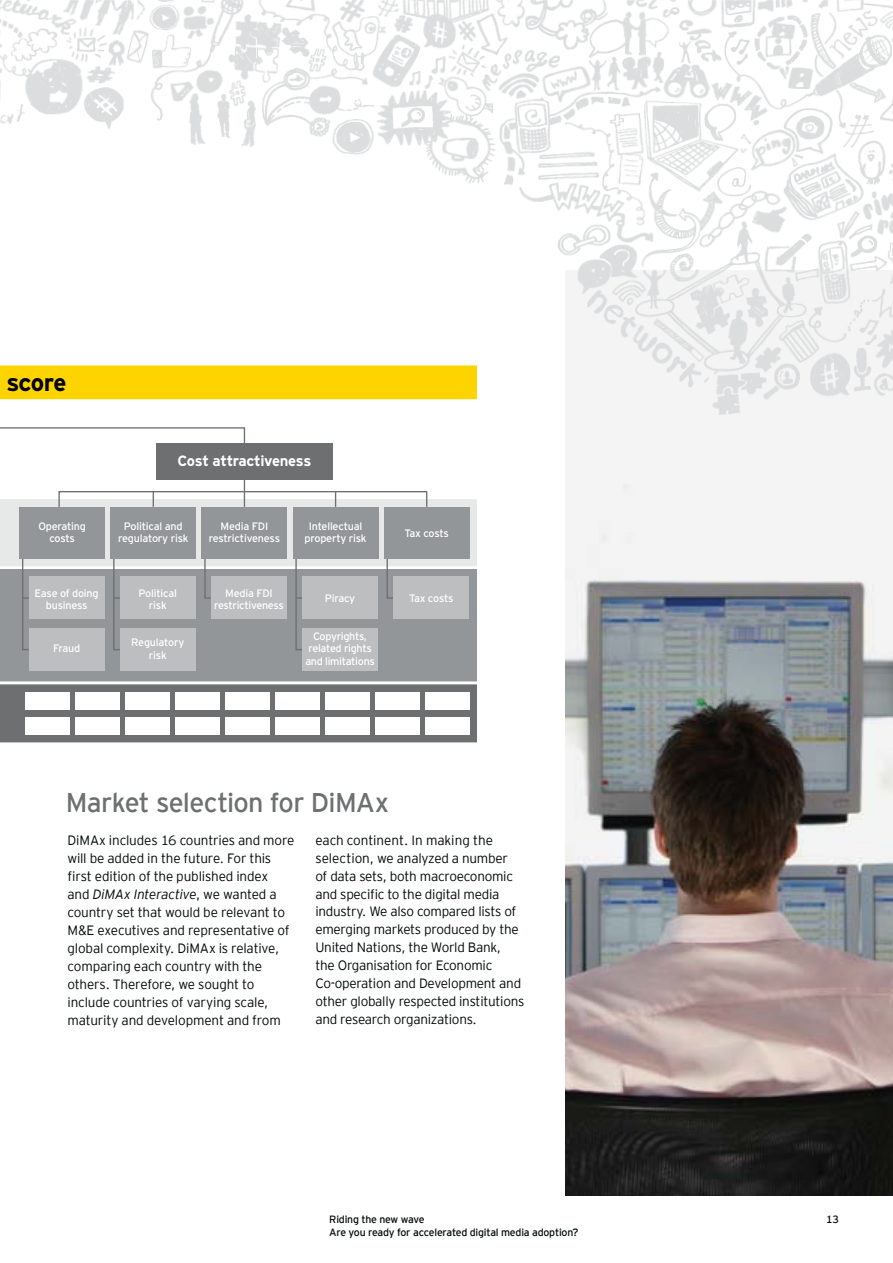
<style>
.page{position:relative;width:893px;height:1263px;background:#fff}
.page>*{position:absolute;margin:0;border:0;box-sizing:border-box;transform-origin:0 0}
.t1{font:27px "EY Interstate";letter-spacing:-.025em;color:#6d6f71}
.t2{font:700 24.3px "EY Interstate";letter-spacing:-.035em;color:#010202}
.t3{font:700 14.85px "EY Interstate";letter-spacing:-.025em;color:#fff}
.t4{font:300 13.5px/18px "EY Interstate";letter-spacing:-.02em;color:#040809}
.t5{font:10.8px/12.1px "EY Interstate";letter-spacing:-.02em;color:#fff;text-align:center}
.t6{font:10.5px/12.8px "EY Interstate";letter-spacing:-.02em;color:#040809}
.s1{font-style:italic}
</style>
<div class="page">
<img style="left:565px;top:424px;width:328px;height:771px">
<img style="left:0;top:0;width:893px;height:424px">
<div style="left:0;top:575px;width:477px;height:89px;background:#939698"></div>
<svg style="left:0;top:479px;width:477px;height:96px"></svg>
<svg style="left:0;top:664px;width:477px;height:79px;background:#8a8c8e"></svg>
<svg style="left:0;top:363px;width:479px;height:39px;background:#fed923"></svg>
<svg style="left:21px;top:559px;width:9px;height:92px"></svg>
<svg style="left:112px;top:559px;width:9px;height:92px"></svg>
<svg style="left:295px;top:559px;width:8px;height:92px"></svg>
<svg style="left:204px;top:559px;width:8px;height:40px"></svg>
<svg style="left:386px;top:559px;width:9px;height:40px"></svg>
<svg style="left:0;top:427px;width:245px;height:16px"></svg>
<div style="left:58px;top:491px;width:369px;height:17px;border:1px solid #6d6f71"></div>
<svg style="left:153px;top:492px;width:1px;height:15px"></svg>
<svg style="left:244px;top:480px;width:1px;height:27px"></svg>
<svg style="left:335px;top:492px;width:1px;height:15px"></svg>
<div style="left:293px;top:507px;width:85px;height:52px;background:#939698"></div>
<div style="left:202px;top:507px;width:85px;height:52px;background:#939698"></div>
<div style="left:111px;top:507px;width:85px;height:52px;background:#939698"></div>
<div style="left:20px;top:507px;width:85px;height:52px;background:#939698"></div>
<div style="left:384px;top:507px;width:85px;height:52px;background:#939698"></div>
<div style="left:29px;top:577px;width:76px;height:42px;background:#bdbec0"></div>
<div style="left:29px;top:628px;width:76px;height:43px;background:#bdbec0"></div>
<div style="left:120px;top:577px;width:76px;height:42px;background:#bdbec0"></div>
<div style="left:120px;top:628px;width:76px;height:43px;background:#bdbec0"></div>
<div style="left:302px;top:577px;width:76px;height:42px;background:#bdbec0"></div>
<div style="left:302px;top:628px;width:76px;height:43px;background:#bdbec0"></div>
<div style="left:211px;top:577px;width:76px;height:42px;background:#bdbec0"></div>
<div style="left:393px;top:577px;width:76px;height:42px;background:#bdbec0"></div>
<div style="left:26px;top:692px;width:44px;height:17px;background:#fff"></div>
<div style="left:76px;top:692px;width:44px;height:17px;background:#fff"></div>
<div style="left:126px;top:692px;width:44px;height:17px;background:#fff"></div>
<div style="left:175px;top:692px;width:45px;height:17px;background:#fff"></div>
<div style="left:225px;top:692px;width:44px;height:17px;background:#fff"></div>
<div style="left:275px;top:692px;width:44px;height:17px;background:#fff"></div>
<div style="left:325px;top:692px;width:44px;height:17px;background:#fff"></div>
<div style="left:375px;top:692px;width:44px;height:17px;background:#fff"></div>
<div style="left:425px;top:692px;width:44px;height:17px;background:#fff"></div>
<div style="left:26px;top:718px;width:44px;height:17px;background:#fff"></div>
<div style="left:76px;top:718px;width:44px;height:17px;background:#fff"></div>
<div style="left:126px;top:718px;width:44px;height:17px;background:#fff"></div>
<div style="left:175px;top:718px;width:45px;height:17px;background:#fff"></div>
<div style="left:225px;top:718px;width:44px;height:17px;background:#fff"></div>
<div style="left:275px;top:718px;width:44px;height:17px;background:#fff"></div>
<div style="left:325px;top:718px;width:44px;height:17px;background:#fff"></div>
<div style="left:375px;top:718px;width:44px;height:17px;background:#fff"></div>
<div style="left:425px;top:718px;width:44px;height:17px;background:#fff"></div>
<div style="left:156px;top:443px;width:176px;height:37px;background:#6d6f71"></div>
<h2 class="t2" style="left:6px;top:373px;width:62px">score</h2>
<p class="t3" style="left:178px;top:455px;width:135px">Cost attractiveness</p>
<p class="t5" style="left:38px;top:521px;width:49px">Operating costs</p>
<p class="t5" style="left:118px;top:521px;width:72px">Political and regulatory risk</p>
<p class="t5" style="left:209px;top:521px;width:73px">Media FDI restrictiveness</p>
<p class="t5" style="left:304px;top:521px;width:64px">Intellectual property risk</p>
<p class="t5" style="left:35px;top:588px;width:66px">Ease of doing business</p>
<p class="t5" style="left:139px;top:588px;width:40px">Political risk</p>
<p class="t5" style="left:131px;top:637px;width:55px">Regulatory risk</p>
<p class="t5" style="left:305px;top:631px;width:71px">Copyrights, related rights and limitations</p>
<p class="t5" style="left:214px;top:588px;width:71px">Media FDI restrictiveness</p>
<p class="t5" style="left:325px;top:593px;width:32px">Piracy</p>
<p class="t5" style="left:53px;top:643px;width:28px">Fraud</p>
<p class="t5" style="left:404px;top:528px;width:46px">Tax costs</p>
<p class="t5" style="left:409px;top:593px;width:46px">Tax costs</p>
<h1 class="t1" style="left:66px;top:786px;width:325px">Market selection for DiMAx</h1>
<p class="t4" style="left:67px;top:831px;width:229px">DiMAx includes 16 countries and more will be added in the future. For this first edition of the published index<br>and <span class="s1">DiMAx Interactive</span>, we wanted a country set that would be relevant to M&amp;E executives and representative of global complexity. DiMAx is relative, comparing each country with the others. Therefore, we sought to include countries of varying scale, maturity and development and from</p>
<p class="t4" style="left:315px;top:831px;width:211px">each continent. In making the selection, we analyzed a number<br>of data sets, both macroeconomic and specific to the digital media industry. We also compared lists of emerging markets produced by the<br>United Nations, the World Bank,<br>the Organisation for Economic<br>Co-operation and Development and other globally respected institutions and research organizations.</p>
<p class="t6" style="left:329px;top:1213px;width:251px">Riding the new wave<br>Are you ready for accelerated digital media adoption?</p>
<p class="t6" style="left:826px;top:1213px;width:14px">13</p>
</div>
